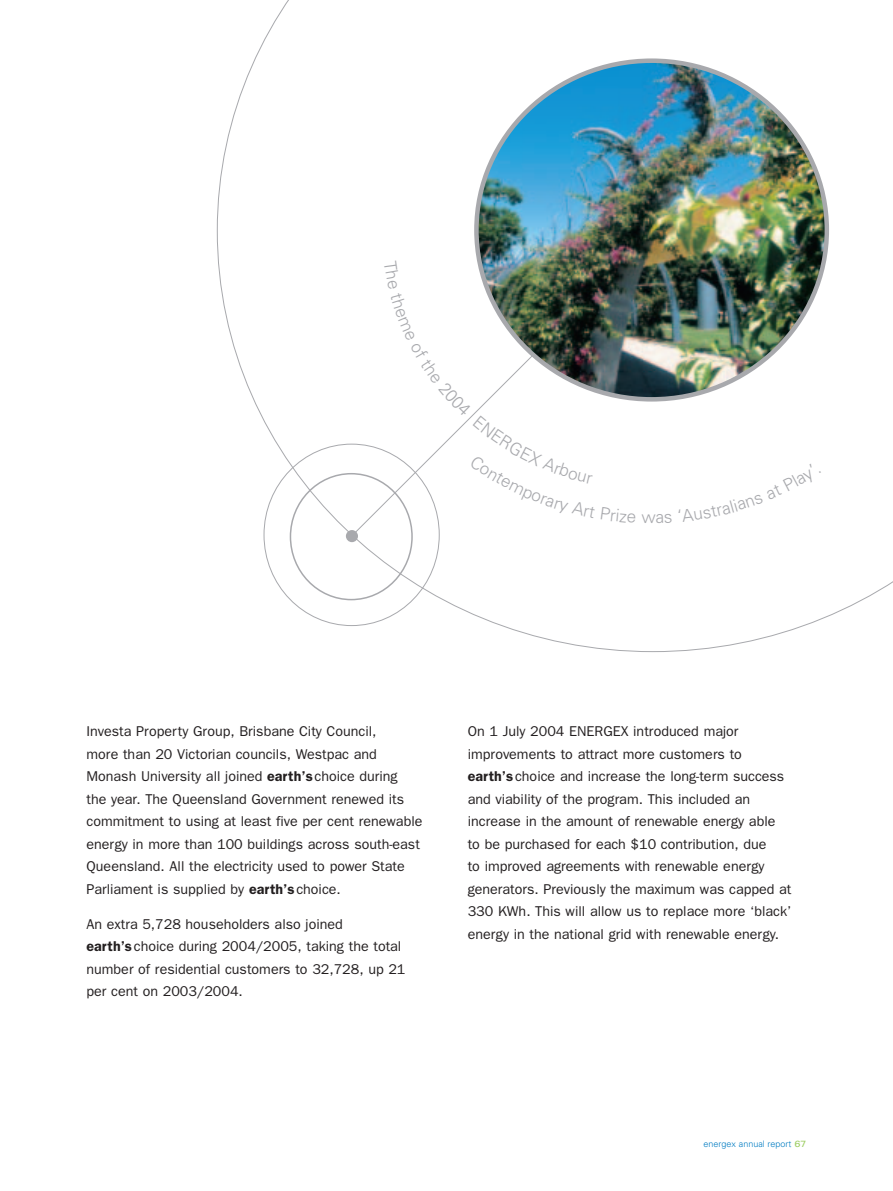
<style>
.page{position:relative;width:893px;height:1191px;background:#fff}
.page>*{position:absolute;margin:0;border:0;box-sizing:border-box;transform-origin:0 0}
.t1{font:300 17.25px "Univers";color:#a8a9ad}
.t2{font:14.25px/22.5px "Franklin Gothic";color:#231f20}
.t3{font:300 9px "Univers";color:#007cc2}
.s1{font-weight:600}
.s2{font-weight:400;color:#9fce66}
</style>
<div class="page">
<svg style="left:217px;top:0;width:676px;height:652px"></svg>
<div style="left:346px;top:530px;width:12px;height:12px;background:#a8a9ad;border-radius:50%"></div>
<svg style="left:350px;top:244px;width:294px;height:293px"></svg>
<img style="left:476px;top:61px;width:351px;height:338px;border-radius:50%">
<svg style="left:601px;top:507px;width:35px;height:16px"></svg>
<svg style="left:656px;top:513px;width:16px;height:10px"></svg>
<svg style="left:678px;top:464px;width:143px;height:57px"></svg>
<svg style="left:384px;top:260px;width:211px;height:258px"></svg>
<p class="t1" style="left:641px;top:510px;width:16px">w</p>
<p class="t2" style="left:87px;top:721px;width:337px">Investa Property Group, Brisbane City Council,<br>more than 20 Victorian councils, Westpac and Monash University all joined <span class="s1">earth’s</span> choice during<br>the year. The Queensland Government renewed its commitment to using at least five per cent renewable energy in more than 100 buildings across south-east Queensland. All the electricity used to power State Parliament is supplied by <span class="s1">earth’s</span> choice.</p>
<p class="t2" style="left:87px;top:914px;width:320px">An extra 5,728 householders also joined<br><span class="s1">earth’s</span> choice during 2004/2005, taking the total number of residential customers to 32,728, up 21 per cent on 2003/2004.</p>
<p class="t2" style="left:468px;top:721px;width:325px">On 1 July 2004 ENERGEX introduced major improvements to attract more customers to <span class="s1">earth’s</span>choice and increase the long-term success and viability of the program. This included an increase in the amount of renewable energy able<br>to be purchased for each $10 contribution, due<br>to improved agreements with renewable energy generators. Previously the maximum was capped at 330 KWh. This will allow us to replace more ‘black’ energy in the national grid with renewable energy.</p>
<p class="t3" style="left:704px;top:1140px;width:104px">energex annual report <span class="s2">67</span></p>
</div>
